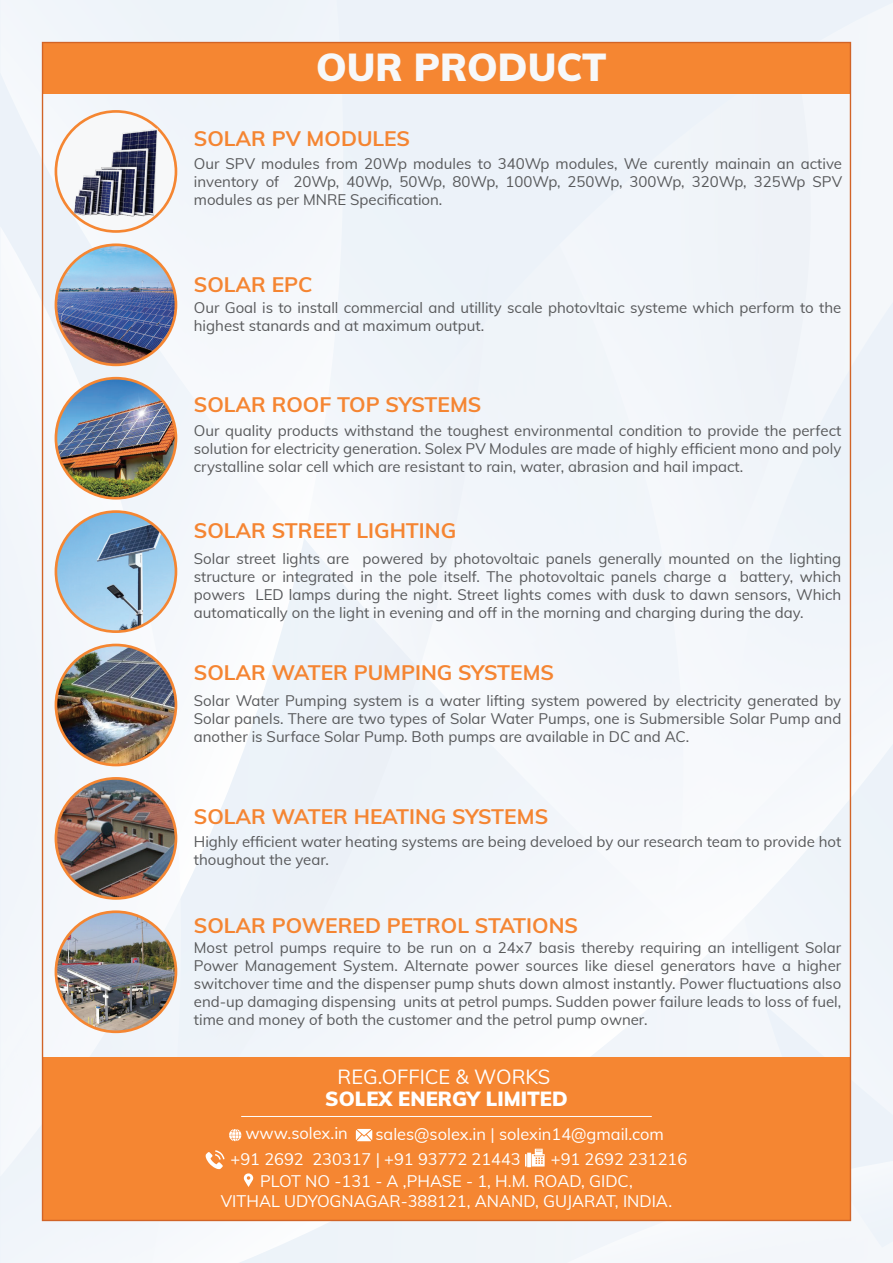
<style>
.page{position:relative;width:893px;height:1263px;background:#fff}
.page>*{position:absolute;margin:0;border:0;box-sizing:border-box;transform-origin:0 0}
.t1{font:900 38.1px "Muli";color:#f7f8f9}
.t2{font:700 21px "Muli";color:#f58532}
.t3{font:900 20.1px "Muli";color:#fff}
.t4{font:20.1px "Muli";color:#fff}
.t5{font:16.35px/19.6px "Muli";color:#fff;text-align:center}
.t6{font:15px/18px "Muli";color:#58595b;text-align:justify}
</style>
<div class="page">
<div style="left:0;top:0;width:492px;height:45px;background:#edf3f9"></div>
<div style="left:0;top:45px;width:893px;height:1218px;background:#f1f5fa"></div>
<div style="left:0;top:226px;width:231px;height:1037px;background:#f3f7fb"></div>
<div style="left:338px;top:1151px;width:555px;height:112px;background:#f1f5fa"></div>
<div style="left:43px;top:1057px;width:807px;height:163px;background:#f58632"></div>
<svg style="left:55px;top:243px;width:122px;height:123px"></svg>
<img style="left:57px;top:246px;width:118px;height:117px;border-radius:59px">
<div style="left:55px;top:644px;width:122px;height:122px;background:#f58632;border-radius:50%"></div>
<img style="left:57px;top:646px;width:118px;height:118px;border-radius:59px">
<svg style="left:55px;top:110px;width:122px;height:123px"></svg>
<div style="left:57px;top:113px;width:118px;height:117px;background:#f7f8f9;border-radius:50%"></div>
<img style="left:71px;top:127px;width:90px;height:89px">
<svg style="left:55px;top:377px;width:122px;height:123px"></svg>
<img style="left:57px;top:379px;width:118px;height:118px;border-radius:59px">
<svg style="left:55px;top:510px;width:122px;height:123px"></svg>
<img style="left:57px;top:513px;width:118px;height:117px;border-radius:59px">
<div style="left:43px;top:43px;width:807px;height:51px;background:#f58632"></div>
<svg style="left:55px;top:777px;width:122px;height:123px"></svg>
<img style="left:57px;top:780px;width:118px;height:117px;border-radius:59px">
<svg style="left:55px;top:910px;width:122px;height:123px"></svg>
<img style="left:57px;top:913px;width:118px;height:117px;border-radius:59px">
<hr style="left:241px;top:1116px;width:411px;height:1px;background:#fff">
<svg style="left:206px;top:1150px;width:19px;height:19px"></svg>
<svg style="left:525px;top:1149px;width:20px;height:18px"></svg>
<svg style="left:356px;top:1129px;width:16px;height:12px"></svg>
<svg style="left:229px;top:1129px;width:12px;height:12px"></svg>
<svg style="left:244px;top:1173px;width:9px;height:14px"></svg>
<h1 class="t1" style="left:316px;top:40px;width:292px">OUR PRODUCT</h1>
<h2 class="t2" style="left:194px;top:123px;width:218px">SOLAR PV MODULES</h2>
<p class="t6" style="left:194px;top:154px;width:650px">Our SPV modules from 20Wp modules to 340Wp modules, We curently mainain an active inventory of 20Wp, 40Wp, 50Wp, 80Wp, 100Wp, 250Wp, 300Wp, 320Wp, 325Wp SPV modules as per MNRE Specification.</p>
<h2 class="t2" style="left:194px;top:269px;width:120px">SOLAR EPC</h2>
<p class="t6" style="left:194px;top:298px;width:649px">Our Goal is to install commercial and utillity scale photovltaic systeme which perform to the highest stanards and at maximum output.</p>
<h2 class="t2" style="left:194px;top:389px;width:289px">SOLAR ROOF TOP SYSTEMS</h2>
<p class="t6" style="left:194px;top:421px;width:649px">Our quality products withstand the toughest environmental condition to provide the perfect solution for electricity generation. Solex PV Modules are made of highly efficient mono and poly crystalline solar cell which are resistant to rain, water, abrasion and hail impact.</p>
<h2 class="t2" style="left:194px;top:515px;width:264px">SOLAR STREET LIGHTING</h2>
<p class="t6" style="left:194px;top:549px;width:649px">Solar street lights are powered by photovoltaic panels generally mounted on the lighting structure or integrated in the pole itself. The photovoltaic panels charge a battery, which powers LED lamps during the night. Street lights comes with dusk to dawn sensors, Which automatically on the light in evening and off in the morning and charging during the day.</p>
<h2 class="t2" style="left:194px;top:657px;width:362px">SOLAR WATER PUMPING SYSTEMS</h2>
<p class="t6" style="left:194px;top:690px;width:649px">Solar Water Pumping system is a water lifting system powered by electricity generated by Solar panels. There are two types of Solar Water Pumps, one is Submersible Solar Pump and another is Surface Solar Pump. Both pumps are available in DC and AC.</p>
<h2 class="t2" style="left:194px;top:801px;width:356px">SOLAR WATER HEATING SYSTEMS</h2>
<p class="t6" style="left:194px;top:832px;width:649px">Highly efficient water heating systems are being develoed by our research team to provide hot thoughout the year.</p>
<h2 class="t2" style="left:194px;top:910px;width:386px">SOLAR POWERED PETROL STATIONS</h2>
<p class="t6" style="left:194px;top:938px;width:649px">Most petrol pumps require to be run on a 24x7 basis thereby requiring an intelligent Solar Power Management System. Alternate power sources like diesel generators have a higher switchover time and the dispenser pump shuts down almost instantly. Power fluctuations also end-up damaging dispensing units at petrol pumps. Sudden power failure leads to loss of fuel, time and money of both the customer and the petrol pump owner.</p>
<h3 class="t4" style="left:337px;top:1062px;width:214px">REG.OFFICE &amp; WORKS</h3>
<h3 class="t3" style="left:325px;top:1084px;width:244px">SOLEX ENERGY LIMITED</h3>
<p class="t5" style="left:245px;top:1123px;width:104px">www.solex.in</p>
<p class="t5" style="left:375px;top:1123px;width:290px">sales@solex.in | solexin14@gmail.com</p>
<p class="t5" style="left:221px;top:1170px;width:453px">PLOT NO -131 - A ,PHASE - 1, H.M. ROAD, GIDC,<br>VITHAL UDYOGNAGAR-388121, ANAND, GUJARAT, INDIA.</p>
<p class="t5" style="left:231px;top:1148px;width:292px">+91 2692 230317 | +91 93772 21443</p>
<p class="t5" style="left:551px;top:1148px;width:138px">+91 2692 231216</p>
</div>
